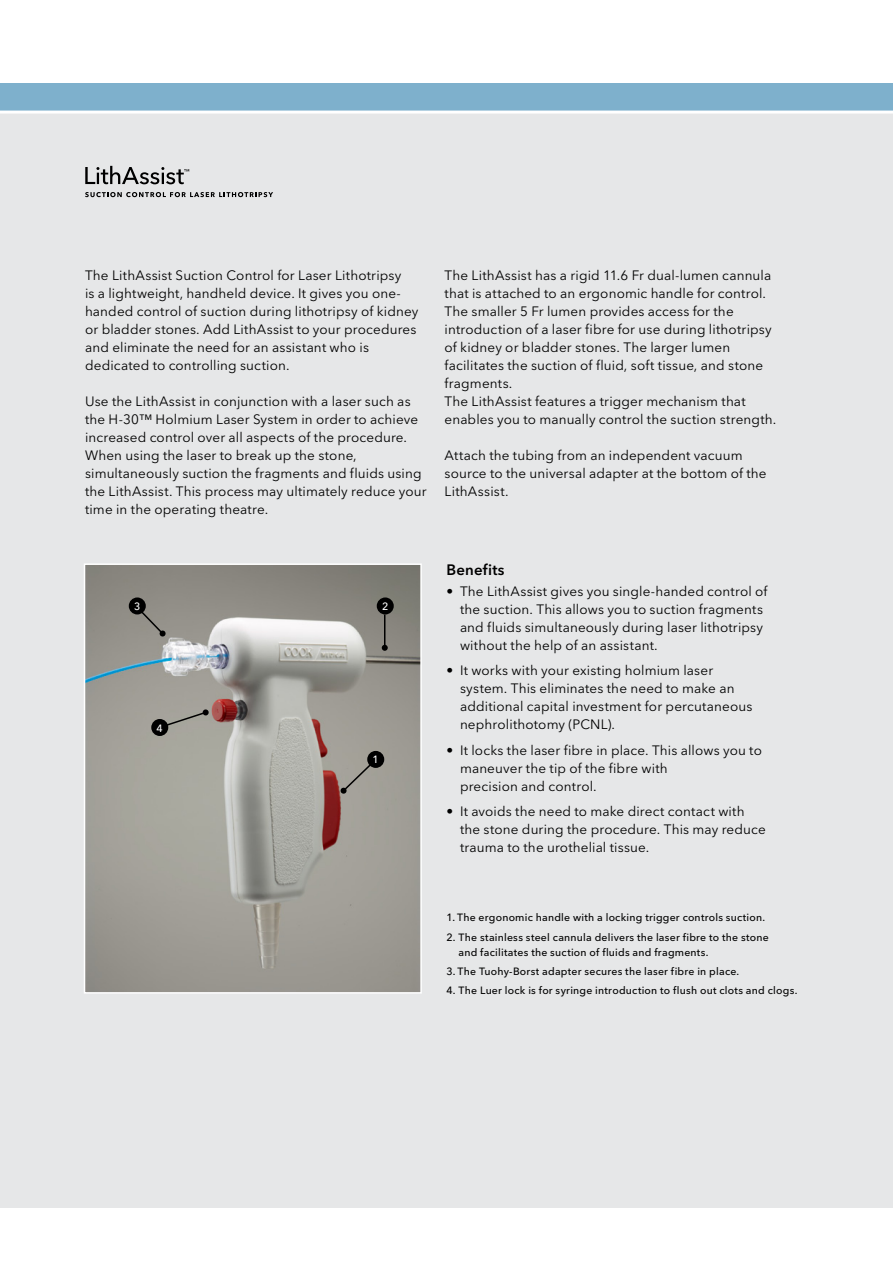
<style>
.page{position:relative;width:893px;height:1263px;background:#fff}
.page>*{position:absolute;margin:0;border:0;box-sizing:border-box;transform-origin:0 0}
.ParagraphHeader-Demi{font:600 15px "Avenir Next LT Pro";letter-spacing:.01em;color:#000}
.Bodycopy-REG-9-12{font:13.5px/18px "Avenir Next LT Pro";letter-spacing:.01em;color:#000}
.LABELS-Med-7-10-blk1{font:500 10.5px/15px "Avenir Next LT Pro";letter-spacing:.02em;color:#000}
.LABELS-Med-7-10-blk1-2{font:500 10.5px "Avenir Next LT Pro";color:#fff}
</style>
<div class="page">
<div style="left:0;top:114px;width:893px;height:1094px;background:#e6e7e8"></div>
<div style="left:0;top:83px;width:893px;height:28px;background:#7eb0cc"></div>
<svg style="left:85px;top:166px;width:104px;height:18px"></svg>
<svg style="left:85px;top:192px;width:188px;height:5px"></svg>
<img style="left:87px;top:566px;width:332px;height:424px">
<div style="left:84px;top:563px;width:338px;height:430px;border:2px solid #fff"></div>
<svg style="left:159px;top:709px;width:50px;height:20px"></svg>
<div style="left:151px;top:719px;width:17px;height:17px;background:#000;border-radius:50%"></div>
<svg style="left:137px;top:607px;width:29px;height:30px"></svg>
<div style="left:129px;top:597px;width:17px;height:17px;background:#000;border-radius:50%"></div>
<hr style="left:384px;top:614px;width:1px;height:34px;background:#000">
<svg style="left:382px;top:645px;width:6px;height:6px"></svg>
<div style="left:377px;top:597px;width:17px;height:17px;background:#000;border-radius:50%"></div>
<svg style="left:340px;top:760px;width:35px;height:34px"></svg>
<div style="left:367px;top:751px;width:17px;height:17px;background:#000;border-radius:50%"></div>
<p class="Bodycopy-REG-9-12" style="left:85px;top:267px;width:335px">The LithAssist Suction Control for Laser Lithotripsy<br>is a lightweight, handheld device. It gives you one&shy;handed control of suction during lithotripsy of kidney or bladder stones. Add LithAssist to your procedures and eliminate the need for an assistant who is dedicated to controlling suction.</p>
<p class="Bodycopy-REG-9-12" style="left:85px;top:393px;width:343px">Use the LithAssist in conjunction with a laser such as the H-30™ Holmium Laser System in order to achieve increased control over all aspects of the procedure.<br>When using the laser to break up the stone, simultaneously suction the fragments and fluids using the LithAssist. This process may ultimately reduce your time in the operating theatre.</p>
<p class="Bodycopy-REG-9-12" style="left:445px;top:267px;width:329px">The LithAssist has a rigid 11.6 Fr dual-lumen cannula that is attached to an ergonomic handle for control.<br>The smaller 5 Fr lumen provides access for the introduction of a laser fibre for use during lithotripsy of kidney or bladder stones. The larger lumen facilitates the suction of fluid, soft tissue, and stone fragments.</p>
<p class="Bodycopy-REG-9-12" style="left:445px;top:393px;width:333px">The LithAssist features a trigger mechanism that enables you to manually control the suction strength.</p>
<p class="Bodycopy-REG-9-12" style="left:445px;top:447px;width:324px">Attach the tubing from an independent vacuum source to the universal adapter at the bottom of the<br>LithAssist.</p>
<p class="LABELS-Med-7-10-blk1-2" style="left:134px;top:600px;width:8px">3</p>
<p class="LABELS-Med-7-10-blk1-2" style="left:382px;top:600px;width:8px">2</p>
<p class="LABELS-Med-7-10-blk1-2" style="left:157px;top:721px;width:8px">4</p>
<p class="LABELS-Med-7-10-blk1-2" style="left:373px;top:753px;width:8px">1</p>
<p class="ParagraphHeader-Demi" style="left:446px;top:560px;width:60px">Benefits</p>
<p class="Bodycopy-REG-9-12" style="left:460px;top:582px;width:309px;text-indent:-14px">• The LithAssist gives you single-handed control of the suction. This allows you to suction fragments and fluids simultaneously during laser lithotripsy without the help of an assistant.</p>
<p class="Bodycopy-REG-9-12" style="left:460px;top:662px;width:294px;text-indent:-14px">• It works with your existing holmium laser system. This eliminates the need to make an additional capital investment for percutaneous nephrolithotomy (PCNL).</p>
<p class="Bodycopy-REG-9-12" style="left:460px;top:741px;width:303px;text-indent:-14px">• It locks the laser fibre in place. This allows you to maneuver the tip of the fibre with<br>precision and control.</p>
<p class="Bodycopy-REG-9-12" style="left:460px;top:803px;width:307px;text-indent:-14px">• It avoids the need to make direct contact with the stone during the procedure. This may reduce trauma to the urothelial tissue.</p>
<p class="LABELS-Med-7-10-blk1" style="left:446px;top:910px;width:320px">1. The ergonomic handle with a locking trigger controls suction.</p>
<p class="LABELS-Med-7-10-blk1" style="left:458px;top:929px;width:312px;text-indent:-12px">2. The stainless steel cannula delivers the laser fibre to the stone and facilitates the suction of fluids and fragments.</p>
<p class="LABELS-Med-7-10-blk1" style="left:446px;top:964px;width:294px">3. The Tuohy-Borst adapter secures the laser fibre in place.</p>
<p class="LABELS-Med-7-10-blk1" style="left:446px;top:983px;width:352px">4. The Luer lock is for syringe introduction to flush out clots and clogs.</p>
</div>
